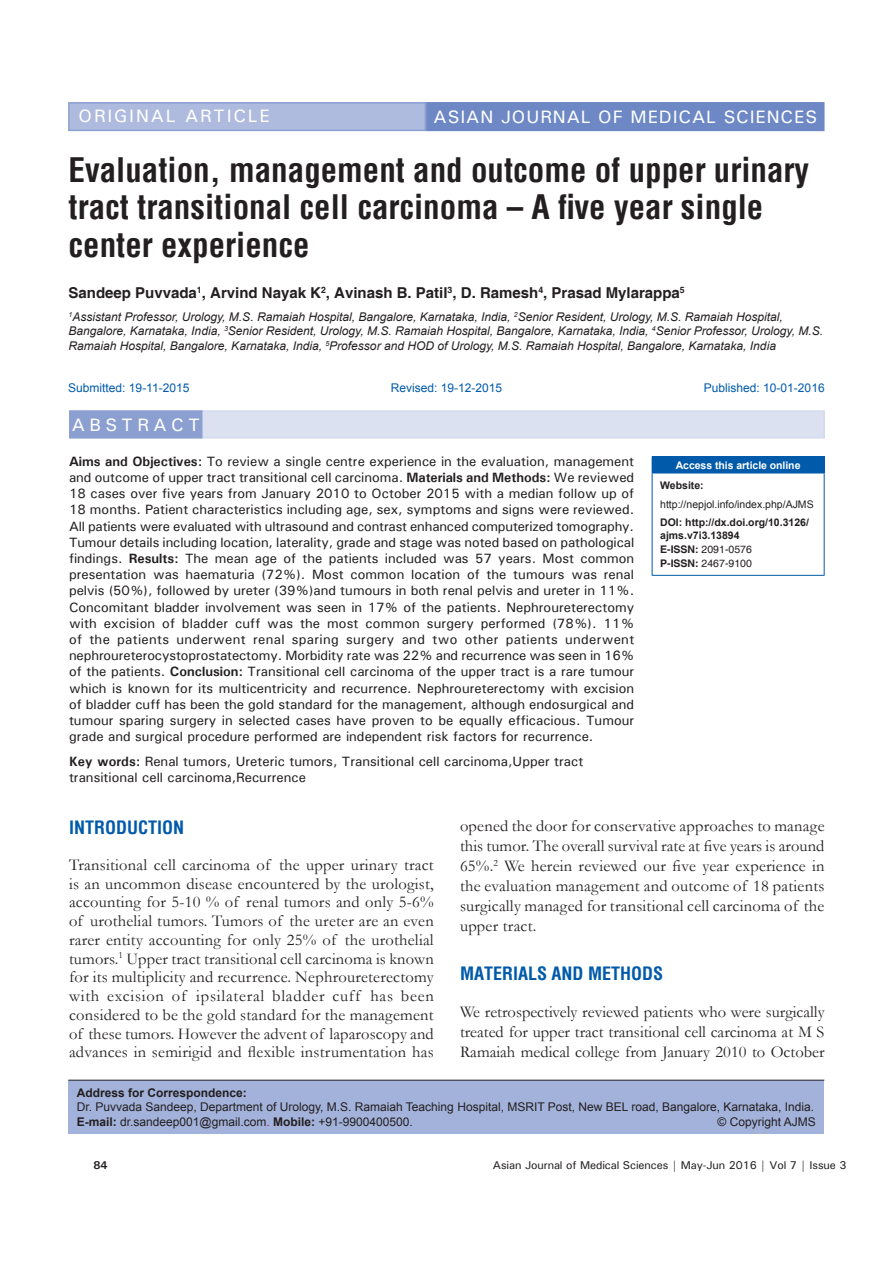
<style>
.page{position:relative;width:893px;height:1263px;background:#fff}
.page>*{position:absolute;margin:0;border:0;box-sizing:border-box;transform-origin:0 0}
.AT{font:700 condensed 33px/37.5px "Helvetica";color:#231f20}
.t1{font:700 condensed 18px "Helvetica";color:#015aaa}
.AH{font:500 18px "Univers";letter-spacing:.05em;color:#fff}
.AH-2{font:500 18px "Univers";letter-spacing:.1em;color:#fff}
.ABSH{font:500 18px "Univers";letter-spacing:.25em;color:#fff}
.TX{font:16.5px/18.8px "Garamond";letter-spacing:.015em;color:#231f20;text-align:justify}
.AU{font:700 15px "Helvetica";color:#231f20}
.ABS{font:500 13.5px/16.2px "Univers";color:#231f20;text-align:justify}
.KWD{font:500 13.5px/16.2px "Univers";color:#231f20}
.AFF{font:italic 12px/14.4px "Arial";color:#231f20}
.ADD{font:12px/14.4px "Arial";color:#231f20}
.HIS_1{font:12px "Arial";color:#015aaa}
.t2{font:500 11.25px "Univers";letter-spacing:-.01em;color:#231f20}
.t3{font:700 11.25px "Univers";color:#231f20}
.t4{font:700 10.5px/12.6px "Arial";color:#231f20}
.t5{font:10.5px/18.8px "Arial";color:#231f20}
.t6{font:10.5px/14.2px "Helvetica";color:#231f20}
.t7{font:700 10.5px "Arial";letter-spacing:-.005em;color:#fff}
.s1{font-weight:700}
.s2{color:#ed028c}
</style>
<div class="page">
<div style="left:69px;top:410px;width:756px;height:28px;background:#dbe1f1"></div>
<div style="left:70px;top:411px;width:132px;height:27px;background:#8b9fd1"></div>
<div style="left:69px;top:410px;width:133px;height:28px;border:2px solid #8b9fd1"></div>
<div style="left:69px;top:103px;width:356px;height:27px;background:#aebade"></div>
<div style="left:68px;top:102px;width:358px;height:29px;border:2px solid #8b9fd1"></div>
<div style="left:427px;top:103px;width:397px;height:27px;background:#6d88c5"></div>
<div style="left:426px;top:102px;width:398px;height:29px;border:2px solid #6d88c5"></div>
<div style="left:652px;top:457px;width:172px;height:16px;background:#015aaa"></div>
<hr style="left:652px;top:456px;width:172px;height:1px;background:#015aaa">
<svg style="left:824px;top:457px;width:1px;height:16px"></svg>
<hr style="left:652px;top:473px;width:1px;height:102px;background:#015aaa">
<hr style="left:652px;top:473px;width:172px;height:1px;background:#015aaa">
<hr style="left:824px;top:473px;width:1px;height:102px;background:#015aaa">
<hr style="left:652px;top:575px;width:172px;height:1px;background:#015aaa">
<div style="left:68px;top:1080px;width:756px;height:54px;background:#a3b2da"></div>
<hr style="left:68px;top:1080px;width:756px;height:1px;background:#231f20">
<p class="AH-2" style="left:79px;top:105px;width:192px">ORIGINAL ARTICLE</p>
<p class="AH" style="left:434px;top:105px;width:385px">ASIAN JOURNAL OF MEDICAL SCIENCES</p>
<p class="AT" style="left:69px;top:151px;width:742px">Evaluation, management and outcome of upper urinary tract transitional cell carcinoma – A five year single center experience</p>
<p class="AU" style="left:69px;top:283px;width:618px">Sandeep Puvvada<sup>1</sup>, Arvind Nayak K<sup>2</sup>, Avinash B. Patil<sup>3</sup>, D. Ramesh<sup>4</sup>, Prasad Mylarappa<sup>5</sup></p>
<p class="AFF" style="left:69px;top:310px;width:756px"><sup>1</sup>Assistant Professor, Urology, M.S. Ramaiah Hospital, Bangalore, Karnataka, India, <sup>2</sup>Senior Resident, Urology, M.S. Ramaiah Hospital,<br>Bangalore, Karnataka, India, <sup>3</sup>Senior Resident, Urology, M.S. Ramaiah Hospital, Bangalore, Karnataka, India, <sup>4</sup>Senior Professor, Urology, M.S.<br>Ramaiah Hospital, Bangalore, Karnataka, India, <sup>5</sup>Professor and HOD of Urology, M.S. Ramaiah Hospital, Bangalore, Karnataka, India</p>
<p class="HIS_1" style="left:68px;top:380px;width:123px">Submitted: 19-11-2015</p>
<p class="HIS_1" style="left:391px;top:380px;width:113px">Revised: 19-12-2015</p>
<p class="HIS_1" style="left:704px;top:380px;width:122px">Published: 10-01-2016</p>
<p class="ABSH" style="left:72px;top:413px;width:129px">ABSTRACT</p>
<p class="ABS" style="left:69px;top:453px;width:567px"><span class="s1">Aims and Objectives:</span> To review a single centre experience in the evaluation, management and outcome of upper tract transitional cell carcinoma. <span class="s1">Materials and Methods:</span> We reviewed 18 cases over five years from January 2010 to October 2015 with a median follow up of 18 months. Patient characteristics including age, sex, symptoms and signs were reviewed.<br>All patients were evaluated with ultrasound and contrast enhanced computerized tomography.<br>Tumour details including location, laterality, grade and stage was noted based on pathological findings. <span class="s1">Results:</span> The mean age of the patients included was 57 years. Most common presentation was haematuria (72%). Most common location of the tumours was renal pelvis (50%), followed by ureter (39%)and tumours in both renal pelvis and ureter in 11%.<br>Concomitant bladder involvement was seen in 17% of the patients. Nephroureterectomy with excision of bladder cuff was the most common surgery performed (78%). 11% of the patients underwent renal sparing surgery and two other patients underwent nephroureterocystoprostatectomy. Morbidity rate was 22% and recurrence was seen in 16% of the patients. <span class="s1">Conclusion:</span> Transitional cell carcinoma of the upper tract is a rare tumour which is known for its multicentricity and recurrence. Nephroureterectomy with excision of bladder cuff has been the gold standard for the management, although endosurgical and tumour sparing surgery in selected cases have proven to be equally efficacious. Tumour grade and surgical procedure performed are independent risk factors for recurrence.</p>
<p class="KWD" style="left:69px;top:753px;width:516px"><span class="s1">Key words:</span> Renal tumors, Ureteric tumors, Transitional cell carcinoma,Upper tract transitional cell carcinoma,Recurrence</p>
<p class="t7" style="left:676px;top:458px;width:126px">Access this article online</p>
<p class="t5" style="left:660px;top:476px;width:155px"><span class="s1">Website: </span>http://nepjol.info/index.php/AJMS</p>
<p class="t4" style="left:660px;top:516px;width:150px">DOI: http://dx.doi.org/10.3126/ ajms.v7i3.13894</p>
<p class="t6" style="left:660px;top:542px;width:93px"><span class="s1">E-ISSN:</span> 2091-0576<br><span class="s1">P-ISSN:</span> 2467-9100</p>
<h1 class="t1" style="left:69px;top:815px;width:117px">INTRODUCTION</h1>
<p class="TX" style="left:69px;top:855px;width:366px">Transitional cell carcinoma of the upper urinary tract is an uncommon disease encountered by the urologist, accounting for 5-10 % of renal tumors and only 5-6% of urothelial tumors. Tumors of the ureter are an even rarer entity accounting for only 25% of the urothelial tumors.<sup>1</sup> Upper tract transitional cell carcinoma is known for its multiplicity and recurrence. Nephroureterectomy with excision of ipsilateral bladder cuff has been considered to be the gold standard for the management of these tumors. However the advent of laparoscopy and advances in semirigid and flexible instrumentation has</p>
<p class="TX" style="left:460px;top:815px;width:366px;line-height:20.1px">opened the door for conservative approaches to manage this tumor. The overall survival rate at five years is around 65%.<sup>2</sup> We herein reviewed our five year experience in the evaluation management and outcome of 18 patients surgically managed for transitional cell carcinoma of the upper tract.</p>
<h1 class="t1" style="left:460px;top:961px;width:205px">MATERIALS AND METHODS</h1>
<p class="TX" style="left:460px;top:1002px;width:366px;line-height:20.1px">We retrospectively reviewed patients who were surgically treated for upper tract transitional cell carcinoma at M S Ramaiah medical college from January 2010 to October</p>
<p class="ADD" style="left:77px;top:1086px;width:739px"><span class="s1">Address for Correspondence:<br></span>Dr. Puvvada Sandeep, Department of Urology, M.S. Ramaiah Teaching Hospital, MSRIT Post, New BEL road, Bangalore, Karnataka, India.<br><span class="s1">E-mail:</span> dr.sandeep001@gmail.com<span class="s2">.</span> <span class="s1">Mobile:</span> +91-9900400500.</p>
<p class="ADD" style="left:718px;top:1114px;width:100px">© Copyright AJMS</p>
<p class="t3" style="left:93px;top:1157px;width:16px">84</p>
<p class="t2" style="left:493px;top:1157px;width:355px">Asian Journal of Medical Sciences | May-Jun 2016 | Vol 7 | Issue 3</p>
</div>
